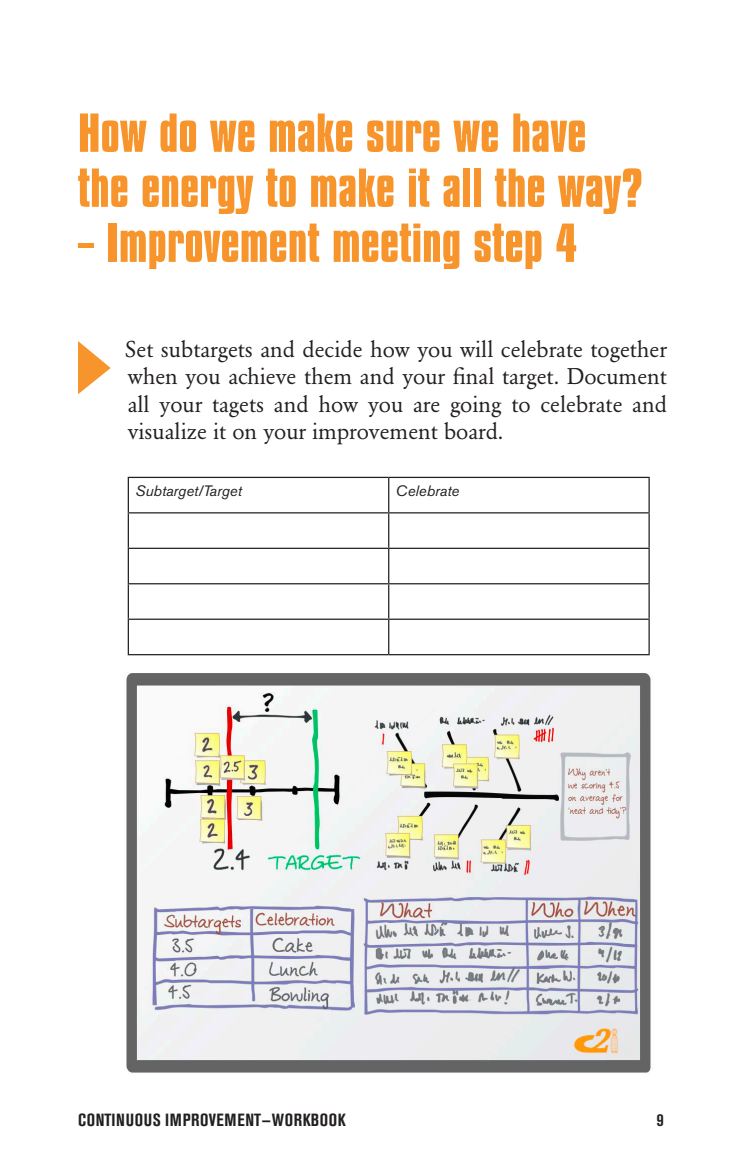
<style>
.page{position:relative;width:745px;height:1170px;background:#fff}
.page>*{position:absolute;margin:0;border:0;box-sizing:border-box;transform-origin:0 0}
.Rubrik_-_kapitel{font:57.5px/55px "Compacta Bld";letter-spacing:.01em;color:#f7952c}
.Brödtext_utan_indrag{font:22.5px/27.5px "Garamond BE";color:#231f20;text-align:justify}
.t1{font:700 condensed 17.5px "Akzidenz Grotesk BE";letter-spacing:.035em;color:#231f20}
.Ruta_bröd_utan_indra{font:italic 15px "Akzidenz Grotesk BE";color:#231f20}
</style>
<div class="page">
<svg style="left:78px;top:341px;width:33px;height:53px"></svg>
<hr style="left:128px;top:476px;width:260px;height:2px;background:#231f20">
<hr style="left:128px;top:478px;width:1px;height:34px;background:#231f20">
<hr style="left:388px;top:476px;width:261px;height:2px;background:#231f20">
<hr style="left:388px;top:478px;width:1px;height:34px;background:#231f20">
<hr style="left:648px;top:478px;width:1px;height:34px;background:#231f20">
<hr style="left:128px;top:512px;width:260px;height:1px;background:#231f20">
<hr style="left:128px;top:513px;width:1px;height:34px;background:#231f20">
<hr style="left:388px;top:512px;width:261px;height:1px;background:#231f20">
<hr style="left:388px;top:513px;width:1px;height:34px;background:#231f20">
<hr style="left:648px;top:513px;width:1px;height:34px;background:#231f20">
<hr style="left:128px;top:547px;width:260px;height:2px;background:#231f20">
<hr style="left:128px;top:549px;width:1px;height:34px;background:#231f20">
<hr style="left:388px;top:547px;width:261px;height:2px;background:#231f20">
<hr style="left:388px;top:549px;width:1px;height:34px;background:#231f20">
<hr style="left:648px;top:549px;width:1px;height:34px;background:#231f20">
<hr style="left:128px;top:583px;width:260px;height:1px;background:#231f20">
<hr style="left:128px;top:584px;width:1px;height:34px;background:#231f20">
<hr style="left:388px;top:583px;width:261px;height:1px;background:#231f20">
<hr style="left:388px;top:584px;width:1px;height:34px;background:#231f20">
<hr style="left:648px;top:584px;width:1px;height:34px;background:#231f20">
<hr style="left:128px;top:618px;width:260px;height:1px;background:#231f20">
<hr style="left:128px;top:619px;width:1px;height:35px;background:#231f20">
<hr style="left:388px;top:618px;width:261px;height:1px;background:#231f20">
<hr style="left:388px;top:619px;width:1px;height:35px;background:#231f20">
<hr style="left:648px;top:619px;width:1px;height:35px;background:#231f20">
<hr style="left:128px;top:654px;width:260px;height:1px;background:#231f20">
<hr style="left:388px;top:654px;width:261px;height:1px;background:#231f20">
<img style="left:126px;top:673px;width:525px;height:400px">
<p class="Rubrik_-_kapitel" style="left:78px;top:110px;width:566px">How do we make sure we have the energy to make it all the way?</p>
<p class="Rubrik_-_kapitel" style="left:78px;top:220px;width:500px">– Improvement meeting step 4</p>
<p class="Brödtext_utan_indrag" style="left:125px;top:335px;width:543px">Set subtargets and decide how you will celebrate together when you achieve them and your final target. Document all your tagets and how you are going to celebrate and visualize it on your improvement board.</p>
<p class="Ruta_bröd_utan_indra" style="left:135px;top:482px;width:108px">Subtarget/Target</p>
<p class="Ruta_bröd_utan_indra" style="left:395px;top:482px;width:65px">Celebrate</p>
<p class="t1" style="left:78px;top:1110px;width:269px">CONTINUOUS IMPROVEMENT — WORKBOOK</p>
<p class="t1" style="left:656px;top:1110px;width:8px">9</p>
</div>
